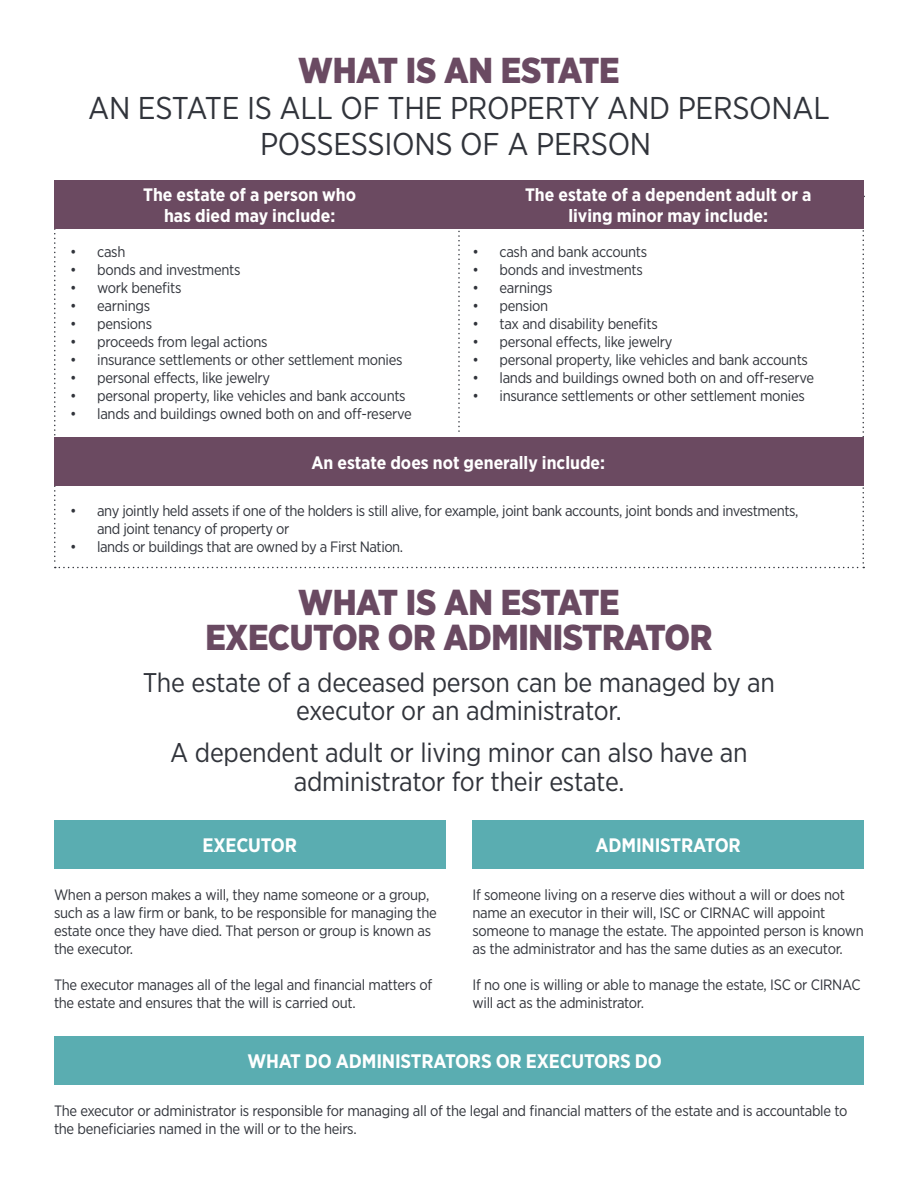
<style>
.page{position:relative;width:918px;height:1188px;background:#fff}
.page>*{position:absolute;margin:0;border:0;box-sizing:border-box;transform-origin:0 0}
.t1{font:900 36px/34.5px "Gotham Narrow";letter-spacing:-.01em;color:#6a4a62;text-align:center}
.t2{font:31.5px/36px "Gotham Narrow";letter-spacing:-.01em;color:#31343b;text-align:center}
.t3{font:27px/28.5px "Gotham Narrow";letter-spacing:-.01em;color:#31343b;text-align:center}
.t4{font:700 19.5px "Gotham Narrow";letter-spacing:-.01em;color:#fff}
.t5{font:700 18px/21.6px "Gotham Narrow";color:#fff;text-align:center}
.t6{font:15px/18px "Gotham Narrow";letter-spacing:-.02em;color:#31343b}
</style>
<div class="page">
<svg style="left:54px;top:229px;width:810px;height:339px"></svg>
<div style="left:54px;top:180px;width:810px;height:49px;background:#6b4a61"></div>
<div style="left:54px;top:437px;width:810px;height:49px;background:#6b4a61"></div>
<div style="left:54px;top:820px;width:392px;height:48px;background:#5aadb1"></div>
<div style="left:472px;top:820px;width:392px;height:48px;background:#5aadb1"></div>
<div style="left:54px;top:1036px;width:810px;height:48px;background:#5aadb1"></div>
<h1 class="t1" style="left:298px;top:52px;width:323px">WHAT IS AN ESTATE</h1>
<h2 class="t2" style="left:88px;top:89px;width:743px">AN ESTATE IS ALL OF THE PROPERTY AND PERSONAL<br>POSSESSIONS OF A PERSON</h2>
<p class="t5" style="left:143px;top:184px;width:214px">The estate of a person who has died may include:</p>
<p class="t5" style="left:525px;top:184px;width:288px">The estate of a dependent adult or a living minor may include:</p>
<p class="t6" style="left:70px;top:243px;width:57px">• cash</p>
<p class="t6" style="left:70px;top:261px;width:172px">• bonds and investments</p>
<p class="t6" style="left:70px;top:279px;width:113px">• work benefits</p>
<p class="t6" style="left:70px;top:297px;width:81px">• earnings</p>
<p class="t6" style="left:70px;top:315px;width:83px">• pensions</p>
<p class="t6" style="left:70px;top:333px;width:199px">• proceeds from legal actions</p>
<p class="t6" style="left:70px;top:351px;width:334px">• insurance settlements or other settlement monies</p>
<p class="t6" style="left:70px;top:369px;width:202px">• personal effects, like jewelry</p>
<p class="t6" style="left:70px;top:387px;width:337px">• personal property, like vehicles and bank accounts</p>
<p class="t6" style="left:70px;top:405px;width:343px">• lands and buildings owned both on and off-reserve</p>
<p class="t6" style="left:472px;top:243px;width:176px">• cash and bank accounts</p>
<p class="t6" style="left:472px;top:261px;width:172px">• bonds and investments</p>
<p class="t6" style="left:472px;top:279px;width:81px">• earnings</p>
<p class="t6" style="left:472px;top:297px;width:77px">• pension</p>
<p class="t6" style="left:472px;top:315px;width:187px">• tax and disability benefits</p>
<p class="t6" style="left:472px;top:333px;width:202px">• personal effects, like jewelry</p>
<p class="t6" style="left:472px;top:351px;width:337px">• personal property, like vehicles and bank accounts</p>
<p class="t6" style="left:472px;top:369px;width:343px">• lands and buildings owned both on and off-reserve</p>
<p class="t6" style="left:472px;top:387px;width:334px">• insurance settlements or other settlement monies</p>
<p class="t5" style="left:311px;top:451px;width:295px">An estate does not generally include:</p>
<p class="t6" style="left:97px;top:501px;width:703px;text-indent:-27px">• any jointly held assets if one of the holders is still alive, for example, joint bank accounts, joint bonds and investments, and joint tenancy of property or</p>
<p class="t6" style="left:70px;top:537px;width:335px">• lands or buildings that are owned by a First Nation.</p>
<h1 class="t1" style="left:205px;top:585px;width:509px">WHAT IS AN ESTATE<br>EXECUTOR OR ADMINISTRATOR</h1>
<h3 class="t3" style="left:143px;top:668px;width:634px">The estate of a deceased person can be managed by an executor or an administrator.</h3>
<h3 class="t3" style="left:170px;top:738px;width:579px">A dependent adult or living minor can also have an administrator for their estate.</h3>
<h3 class="t4" style="left:203px;top:832px;width:96px">EXECUTOR</h3>
<h3 class="t4" style="left:596px;top:832px;width:147px">ADMINISTRATOR</h3>
<p class="t6" style="left:54px;top:886px;width:384px">When a person makes a will, they name someone or a group, such as a law firm or bank, to be responsible for managing the estate once they have died. That person or group is known as the executor.</p>
<p class="t6" style="left:54px;top:976px;width:380px">The executor manages all of the legal and financial matters of the estate and ensures that the will is carried out.</p>
<p class="t6" style="left:472px;top:886px;width:393px">If someone living on a reserve dies without a will or does not name an executor in their will, ISC or CIRNAC will appoint someone to manage the estate. The appointed person is known as the administrator and has the same duties as an executor.</p>
<p class="t6" style="left:472px;top:976px;width:390px">If no one is willing or able to manage the estate, ISC or CIRNAC will act as the administrator.</p>
<h3 class="t4" style="left:247px;top:1048px;width:416px">WHAT DO ADMINISTRATORS OR EXECUTORS DO</h3>
<p class="t6" style="left:54px;top:1101px;width:795px">The executor or administrator is responsible for managing all of the legal and financial matters of the estate and is accountable to the beneficiaries named in the will or to the heirs.</p>
</div>
